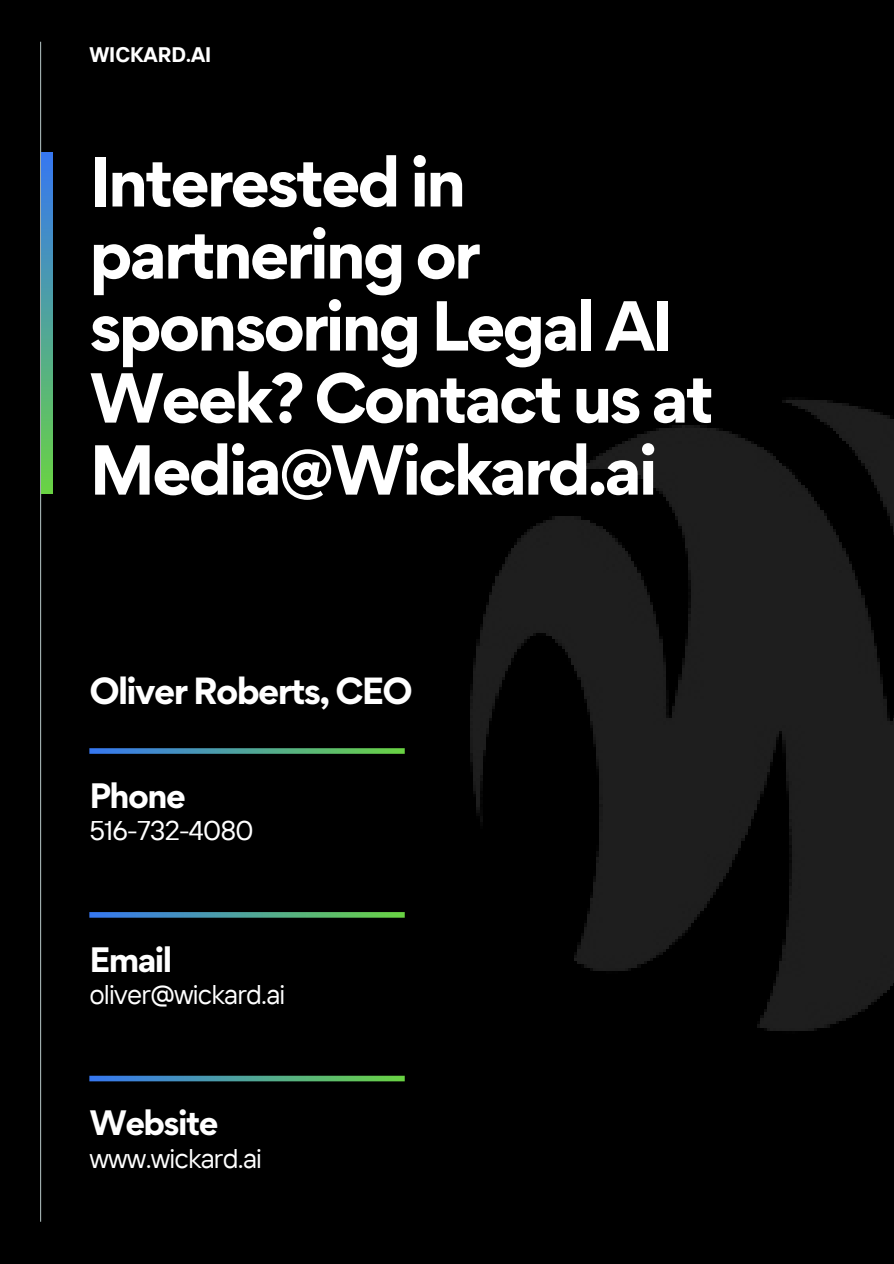
<style>
.page{position:relative;width:894px;height:1264px;background:#fff}
.page>*{position:absolute;margin:0;border:0;box-sizing:border-box;transform-origin:0 0}
.t1{font:700 63px/72px "Gordita";letter-spacing:-.05em;color:#fff}
.t2{font:700 33.75px "Gordita";letter-spacing:-.05em;color:#fff}
.t3{font:700 31.5px "Gordita";letter-spacing:-.05em;color:#fff}
.t4{font:27px "TT Interphases";letter-spacing:-.03em;color:#fff}
.t5{font:700 21px "TT Interphases";color:#fff}
</style>
<div class="page">
<div style="left:0;top:0;width:893px;height:1263px;background:#000"></div>
<hr style="left:40px;top:42px;width:1px;height:1179px;background:#a4b2b2">
<svg style="left:41px;top:153px;width:11px;height:340px;background:#4fa49a"></svg>
<svg style="left:89px;top:748px;width:90px;height:5px"></svg>
<svg style="left:89px;top:912px;width:90px;height:5px"></svg>
<svg style="left:89px;top:1075px;width:90px;height:6px"></svg>
<img style="left:179px;top:400px;width:714px;height:682px">
<p class="t5" style="left:89px;top:41px;width:123px">WICKARD.AI</p>
<h2 class="t1" style="left:89px;top:145px;width:626px">Interested in partnering or sponsoring Legal AI<br>Week? Contact us at<br>Media@Wickard.ai</h2>
<h1 class="t2" style="left:89px;top:668px;width:325px">Oliver Roberts, CEO</h1>
<p class="t3" style="left:89px;top:774px;width:98px">Phone</p>
<h3 class="t4" style="left:89px;top:813px;width:166px">516-732-4080</h3>
<h2 class="t3" style="left:89px;top:938px;width:84px">Email</h2>
<h3 class="t4" style="left:89px;top:977px;width:197px">oliver@wickard.ai</h3>
<h2 class="t3" style="left:89px;top:1101px;width:130px">Website</h2>
<h2 class="t4" style="left:89px;top:1140px;width:174px">www.wickard.ai</h2>
</div>
